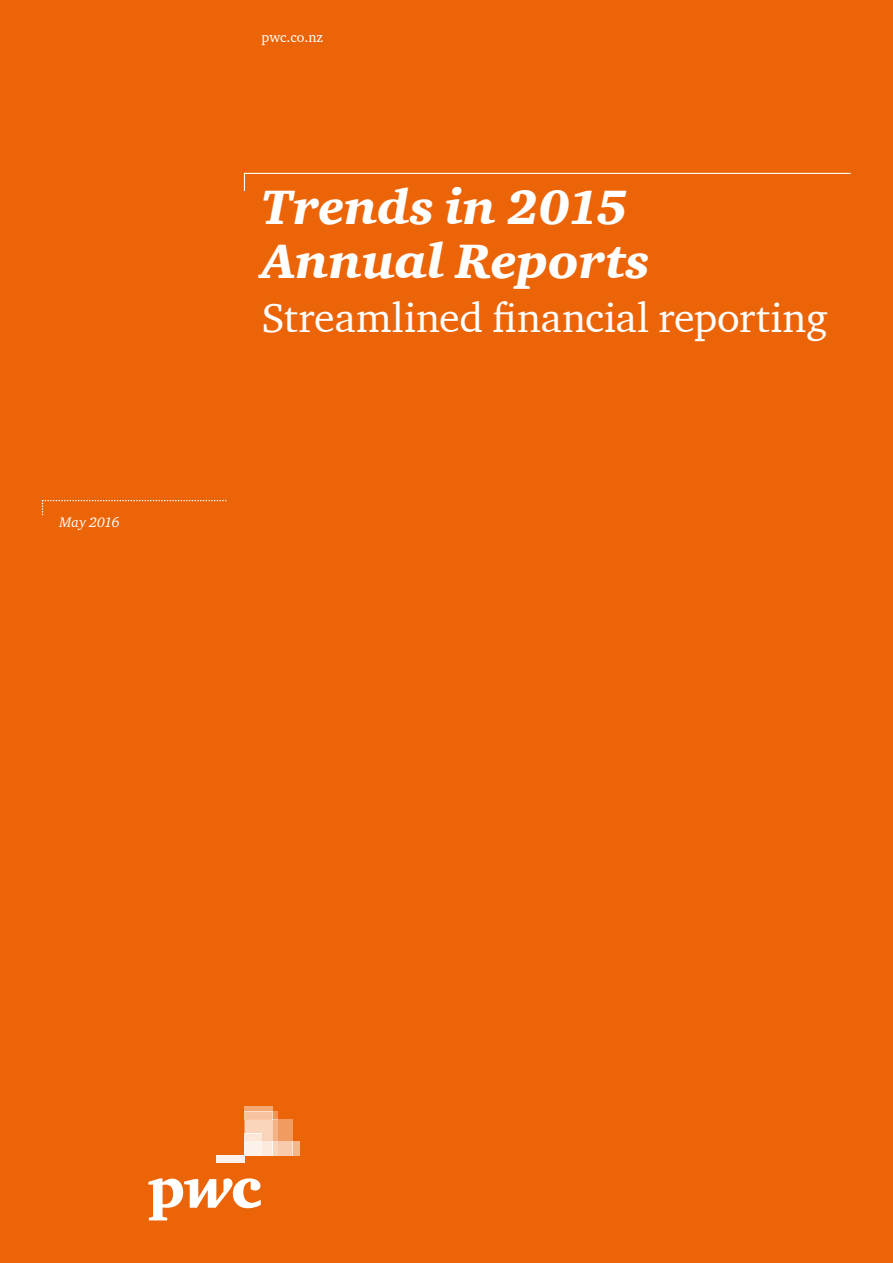
<style>
.page{position:relative;width:893px;height:1263px;background:#ec6408}
.page>*{position:absolute;margin:0;border:0;box-sizing:border-box;transform-origin:0 0}
.t1{font:49.5px/54px "Charter ITC Blac Ital";color:#fff}
.t2{font:42px "Charter ITC";letter-spacing:-.005em;color:#fff}
.t3{font:14.25px "Charter ITC";color:#fff}
.t4{font:italic 14.25px "Charter ITC";color:#fff}
</style>
<div class="page">
<svg style="left:243px;top:172px;width:608px;height:19px"></svg>
<svg style="left:42px;top:500px;width:185px;height:16px"></svg>
<svg style="left:244px;top:1120px;width:29px;height:21px"></svg>
<div style="left:216px;top:1155px;width:28px;height:7px;background:#fdf2ea"></div>
<svg style="left:148px;top:1178px;width:113px;height:42px"></svg>
<div style="left:244px;top:1141px;width:18px;height:14px;background:#fdf2ea"></div>
<div style="left:262px;top:1141px;width:11px;height:14px;background:#fceade"></div>
<div style="left:273px;top:1141px;width:5px;height:14px;background:#f9d5bc"></div>
<div style="left:278px;top:1141px;width:14px;height:14px;background:#f8cbac"></div>
<div style="left:292px;top:1141px;width:7px;height:14px;background:#f6b68a"></div>
<div style="left:278px;top:1120px;width:14px;height:21px;background:#f29b60"></div>
<div style="left:273px;top:1120px;width:5px;height:21px;background:#f5b487"></div>
<div style="left:244px;top:1134px;width:18px;height:7px;background:#fce7d9"></div>
<div style="left:273px;top:1111px;width:5px;height:9px;background:#f19454"></div>
<div style="left:244px;top:1111px;width:29px;height:9px;background:#f7c29e"></div>
<div style="left:244px;top:1106px;width:29px;height:5px;background:#f4a874"></div>
<p class="t4" style="left:60px;top:514px;width:62px">May 2016</p>
<p class="t3" style="left:261px;top:29px;width:63px">pwc.co.nz</p>
<p class="t1" style="left:261px;top:179px;width:390px">Trends in 2015<br>Annual Reports</p>
<p class="t2" style="left:261px;top:291px;width:568px">Streamlined financial reporting</p>
</div>
